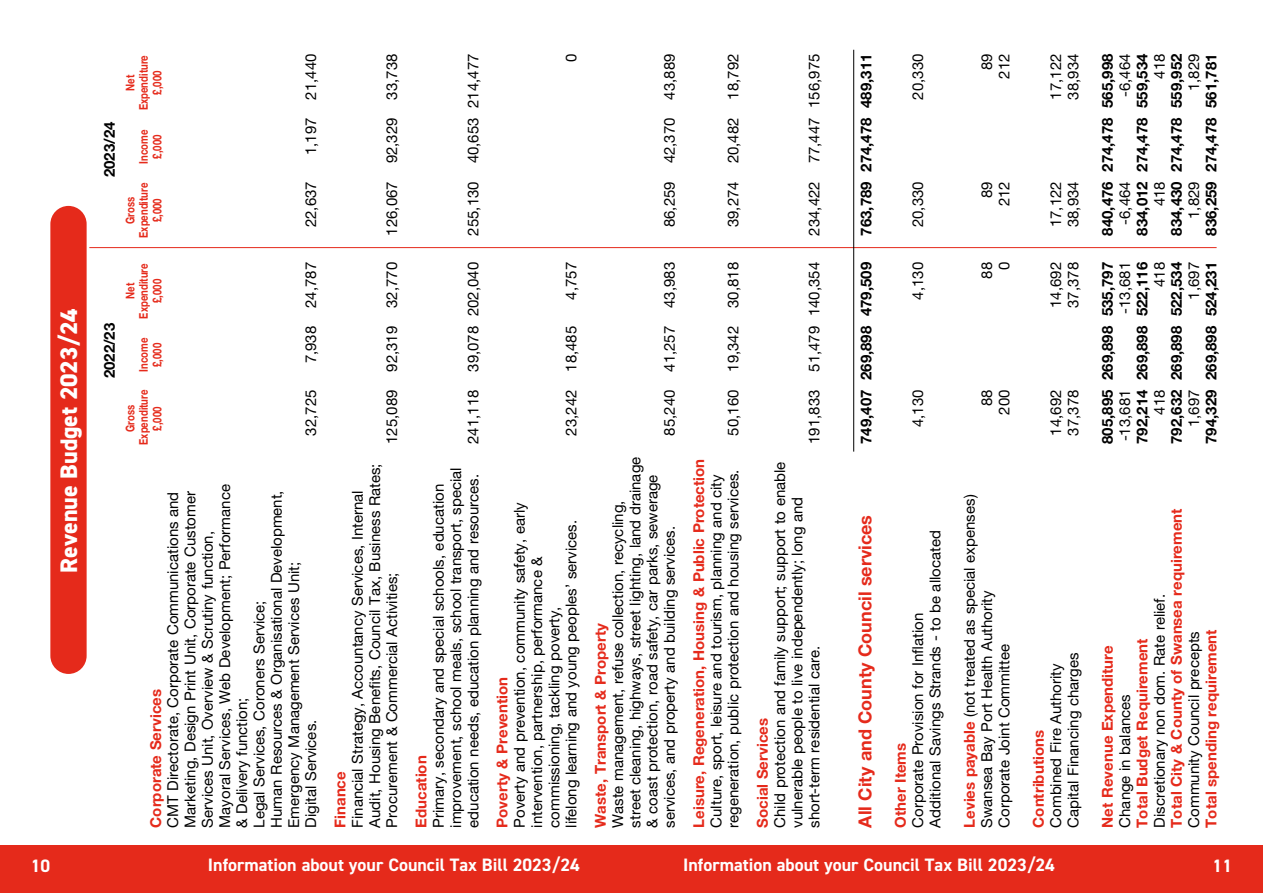
<style>
.page{position:relative;width:1263px;height:893px;background:#fff}
.page>*{position:absolute;margin:0;border:0;box-sizing:border-box;transform-origin:0 0}
.t1{font:800 24px "DIN2014";color:#fff}
.t2{font:700 18px "DIN2014";color:#fff}
.t3{font:700 18px "Helvetica Neue LT Std";color:#e52a1b}
.t4{font:15px/17.2px "Helvetica Neue LT Std";color:#000}
.t5{font:700 15px "Helvetica Neue LT Std";color:#e52a1b}
.t6{font:700 15px "Helvetica Neue LT Std";color:#000}
.t7{font:700 12px "Helvetica Neue LT Std";color:#e52a1b;scale:.8 1}
.s1{font-weight:700;color:#e52a1b}
</style>
<div class="page">
<div style="left:0;top:845px;width:1263px;height:48px;background:#e52a1b"></div>
<div style="left:50px;top:206px;width:37px;height:468px;background:#e52a1b;border-radius:18px"></div>
<hr style="left:89px;top:247px;width:1127px;height:1px;background:#e52a1b">
<hr style="left:853px;top:50px;width:1px;height:402px;background:#000">
<h1 class="t1" style="left:53px;top:573px;width:266px;rotate:-90deg">Revenue Budget 2023/24</h1>
<p class="t6" style="left:100px;top:177px;width:57px;rotate:-90deg">2023/24</p>
<p class="t7" style="left:136px;top:110px;width:70px;rotate:-90deg">Expenditure</p>
<p class="t7" style="left:150px;top:95px;width:32px;rotate:-90deg">£,000</p>
<p class="t7" style="left:123px;top:91px;width:22px;rotate:-90deg">Net</p>
<p class="t7" style="left:136px;top:164px;width:44px;rotate:-90deg">Income</p>
<p class="t7" style="left:150px;top:158px;width:32px;rotate:-90deg">£,000</p>
<p class="t7" style="left:136px;top:238px;width:70px;rotate:-90deg">Expenditure</p>
<p class="t7" style="left:123px;top:224px;width:35px;rotate:-90deg">Gross</p>
<p class="t7" style="left:150px;top:222px;width:32px;rotate:-90deg">£,000</p>
<p class="t6" style="left:100px;top:378px;width:57px;rotate:-90deg">2022/23</p>
<p class="t7" style="left:136px;top:319px;width:70px;rotate:-90deg">Expenditure</p>
<p class="t7" style="left:150px;top:303px;width:32px;rotate:-90deg">£,000</p>
<p class="t7" style="left:123px;top:299px;width:22px;rotate:-90deg">Net</p>
<p class="t7" style="left:136px;top:372px;width:44px;rotate:-90deg">Income</p>
<p class="t7" style="left:150px;top:367px;width:32px;rotate:-90deg">£,000</p>
<p class="t7" style="left:136px;top:445px;width:70px;rotate:-90deg">Expenditure</p>
<p class="t7" style="left:123px;top:432px;width:35px;rotate:-90deg">Gross</p>
<p class="t7" style="left:150px;top:431px;width:32px;rotate:-90deg">£,000</p>
<p class="t4" style="left:302px;top:155px;width:103px;rotate:-90deg">1,197 21,440</p>
<p class="t4" style="left:302px;top:227px;width:47px;rotate:-90deg">22,637</p>
<p class="t4" style="left:302px;top:363px;width:103px;rotate:-90deg">7,938 24,787</p>
<p class="t4" style="left:302px;top:436px;width:47px;rotate:-90deg">32,725</p>
<p class="t4" style="left:164px;top:828px;width:345px;rotate:-90deg">CMT Directorate, Corporate Communications and Marketing, Design Print Unit, Corporate Customer Services Unit, Overview &amp; Scrutiny function, Mayoral Services, Web Development; Performance &amp; Delivery function;<br>Legal Services, Coroners Service;<br>Human Resources &amp; Organisational Development, Emergency Management Services Unit;<br>Digital Services.</p>
<p class="t5" style="left:146px;top:828px;width:140px;rotate:-90deg">Corporate Services</p>
<p class="t4" style="left:383px;top:236px;width:183px;rotate:-90deg">126,067 92,329 33,738</p>
<p class="t4" style="left:383px;top:444px;width:183px;rotate:-90deg">125,089 92,319 32,770</p>
<p class="t4" style="left:349px;top:828px;width:366px;rotate:-90deg">Financial Strategy, Accountancy Services, Internal<br>Audit, Housing Benefits, Council Tax, Business Rates;<br>Procurement &amp; Commercial Activities;</p>
<p class="t5" style="left:331px;top:828px;width:58px;rotate:-90deg">Finance</p>
<p class="t4" style="left:464px;top:236px;width:183px;rotate:-90deg">255,130 40,653 214,477</p>
<p class="t4" style="left:464px;top:444px;width:183px;rotate:-90deg">241,118 39,078 202,040</p>
<p class="t4" style="left:430px;top:828px;width:362px;rotate:-90deg">Primary, secondary and special schools, education improvement, school meals, school transport, special education needs, education planning and resources.</p>
<p class="t5" style="left:412px;top:828px;width:74px;rotate:-90deg">Education</p>
<p class="t4" style="left:562px;top:62px;width:10px;rotate:-90deg">0</p>
<p class="t4" style="left:562px;top:300px;width:39px;rotate:-90deg">4,757</p>
<p class="t4" style="left:562px;top:436px;width:111px;rotate:-90deg">23,242 18,485</p>
<p class="t4" style="left:511px;top:828px;width:327px;rotate:-90deg">Poverty and prevention, community safety, early intervention, partnership, performance &amp; commissioning, tackling poverty,<br>lifelong learning and young peoples’ services.</p>
<p class="t5" style="left:493px;top:828px;width:152px;rotate:-90deg">Poverty &amp; Prevention</p>
<p class="t4" style="left:661px;top:227px;width:175px;rotate:-90deg">86,259 42,370 43,889</p>
<p class="t4" style="left:661px;top:436px;width:175px;rotate:-90deg">85,240 41,257 43,983</p>
<p class="t4" style="left:609px;top:828px;width:372px;rotate:-90deg">Waste management, refuse collection, recycling,<br>street cleaning, highways, street lighting, land drainage &amp; coast protection, road safety, car parks, sewerage services, and property and building services.</p>
<p class="t5" style="left:591px;top:828px;width:206px;rotate:-90deg">Waste, Transport &amp; Property</p>
<p class="t4" style="left:724px;top:227px;width:175px;rotate:-90deg">39,274 20,482 18,792</p>
<p class="t4" style="left:724px;top:436px;width:175px;rotate:-90deg">50,160 19,342 30,818</p>
<p class="t5" style="left:689px;top:828px;width:370px;rotate:-90deg">Leisure, Regeneration, Housing &amp; Public Protection</p>
<p class="t4" style="left:707px;top:828px;width:359px;rotate:-90deg">Culture, sport, leisure and tourism, planning and city regeneration, public protection and housing services.</p>
<p class="t4" style="left:805px;top:236px;width:183px;rotate:-90deg">234,422 77,447 156,975</p>
<p class="t4" style="left:805px;top:444px;width:183px;rotate:-90deg">191,833 51,479 140,354</p>
<p class="t4" style="left:771px;top:828px;width:368px;rotate:-90deg">Child protection and family support; support to enable vulnerable people to live independently; long and short-term residential care.</p>
<p class="t5" style="left:753px;top:828px;width:111px;rotate:-90deg">Social Services</p>
<p class="t6" style="left:857px;top:236px;width:183px;rotate:-90deg">763,789 274,478 489,311</p>
<p class="t6" style="left:857px;top:444px;width:183px;rotate:-90deg">749,407 269,898 479,509</p>
<p class="t4" style="left:909px;top:100px;width:47px;rotate:-90deg">20,330</p>
<p class="t4" style="left:909px;top:227px;width:47px;rotate:-90deg">20,330</p>
<p class="t4" style="left:909px;top:300px;width:39px;rotate:-90deg">4,130</p>
<p class="t4" style="left:909px;top:427px;width:39px;rotate:-90deg">4,130</p>
<p class="t4" style="left:978px;top:70px;width:18px;rotate:-90deg">89</p>
<p class="t4" style="left:995px;top:79px;width:27px;rotate:-90deg">212</p>
<p class="t4" style="left:1064px;top:100px;width:47px;rotate:-90deg">38,934</p>
<p class="t4" style="left:1047px;top:100px;width:47px;rotate:-90deg">17,122</p>
<p class="t4" style="left:978px;top:198px;width:18px;rotate:-90deg">89</p>
<p class="t4" style="left:995px;top:206px;width:27px;rotate:-90deg">212</p>
<p class="t4" style="left:1064px;top:227px;width:47px;rotate:-90deg">38,934</p>
<p class="t4" style="left:1047px;top:227px;width:47px;rotate:-90deg">17,122</p>
<p class="t4" style="left:978px;top:279px;width:18px;rotate:-90deg">88</p>
<p class="t4" style="left:995px;top:270px;width:10px;rotate:-90deg">0</p>
<p class="t4" style="left:1064px;top:308px;width:47px;rotate:-90deg">37,378</p>
<p class="t4" style="left:1047px;top:308px;width:47px;rotate:-90deg">14,692</p>
<p class="t4" style="left:978px;top:406px;width:18px;rotate:-90deg">88</p>
<p class="t4" style="left:995px;top:415px;width:27px;rotate:-90deg">200</p>
<p class="t4" style="left:1064px;top:436px;width:47px;rotate:-90deg">37,378</p>
<p class="t4" style="left:1047px;top:436px;width:47px;rotate:-90deg">14,692</p>
<p class="t3" style="left:854px;top:828px;width:314px;rotate:-90deg">All City and County Council services</p>
<p class="t4" style="left:926px;top:828px;width:299px;rotate:-90deg">Additional Savings Strands - to be allocated</p>
<p class="t4" style="left:909px;top:828px;width:216px;rotate:-90deg">Corporate Provision for Inflation</p>
<p class="t5" style="left:891px;top:828px;width:86px;rotate:-90deg">Other Items</p>
<p class="t4" style="left:961px;top:828px;width:335px;rotate:-90deg"><span class="s1">Levies payable</span> (not treated as special expenses)<br>Swansea Bay Port Health Authority</p>
<p class="t4" style="left:995px;top:828px;width:185px;rotate:-90deg">Corporate Joint Committee</p>
<p class="t4" style="left:1064px;top:828px;width:177px;rotate:-90deg">Capital Financing charges</p>
<p class="t4" style="left:1047px;top:828px;width:166px;rotate:-90deg">Combined Fire Authority</p>
<p class="t5" style="left:1029px;top:828px;width:99px;rotate:-90deg">Contributions</p>
<p class="t6" style="left:1098px;top:236px;width:183px;rotate:-90deg">840,476 274,478 565,998</p>
<p class="t6" style="left:1133px;top:236px;width:183px;rotate:-90deg">834,012 274,478 559,534</p>
<p class="t6" style="left:1167px;top:236px;width:183px;rotate:-90deg">834,430 274,478 559,952</p>
<p class="t4" style="left:1150px;top:79px;width:27px;rotate:-90deg">418</p>
<p class="t4" style="left:1116px;top:97px;width:45px;rotate:-90deg">-6,464</p>
<p class="t4" style="left:1185px;top:91px;width:39px;rotate:-90deg">1,829</p>
<p class="t6" style="left:1202px;top:236px;width:183px;rotate:-90deg">836,259 274,478 561,781</p>
<p class="t4" style="left:1150px;top:206px;width:27px;rotate:-90deg">418</p>
<p class="t4" style="left:1116px;top:225px;width:45px;rotate:-90deg">-6,464</p>
<p class="t4" style="left:1185px;top:219px;width:39px;rotate:-90deg">1,829</p>
<p class="t6" style="left:1167px;top:444px;width:183px;rotate:-90deg">792,632 269,898 522,534</p>
<p class="t6" style="left:1133px;top:444px;width:183px;rotate:-90deg">792,214 269,898 522,116</p>
<p class="t6" style="left:1098px;top:444px;width:183px;rotate:-90deg">805,895 269,898 535,797</p>
<p class="t4" style="left:1150px;top:287px;width:27px;rotate:-90deg">418</p>
<p class="t4" style="left:1185px;top:300px;width:39px;rotate:-90deg">1,697</p>
<p class="t6" style="left:1202px;top:444px;width:183px;rotate:-90deg">794,329 269,898 524,231</p>
<p class="t4" style="left:1116px;top:314px;width:53px;rotate:-90deg">-13,681</p>
<p class="t4" style="left:1150px;top:415px;width:27px;rotate:-90deg">418</p>
<p class="t4" style="left:1185px;top:427px;width:39px;rotate:-90deg">1,697</p>
<p class="t4" style="left:1116px;top:441px;width:53px;rotate:-90deg">-13,681</p>
<p class="t5" style="left:1167px;top:828px;width:321px;rotate:-90deg">Total City &amp; County of Swansea requirement</p>
<p class="t4" style="left:1150px;top:828px;width:235px;rotate:-90deg">Discretionary non dom. Rate relief.</p>
<p class="t5" style="left:1202px;top:828px;width:200px;rotate:-90deg">Total spending requirement</p>
<p class="t4" style="left:1185px;top:828px;width:198px;rotate:-90deg">Community Council precepts</p>
<p class="t5" style="left:1133px;top:828px;width:191px;rotate:-90deg">Total Budget Requirement</p>
<p class="t5" style="left:1098px;top:828px;width:184px;rotate:-90deg">Net Revenue Expenditure</p>
<p class="t4" style="left:1116px;top:828px;width:135px;rotate:-90deg">Change in balances</p>
<p class="t2" style="left:31px;top:853px;width:21px">10</p>
<p class="t2" style="left:208px;top:853px;width:373px">Information about your Council Tax Bill 2023/24</p>
<p class="t2" style="left:683px;top:853px;width:373px">Information about your Council Tax Bill 2023/24</p>
<p class="t2" style="left:1212px;top:854px;width:21px">11</p>
</div>
